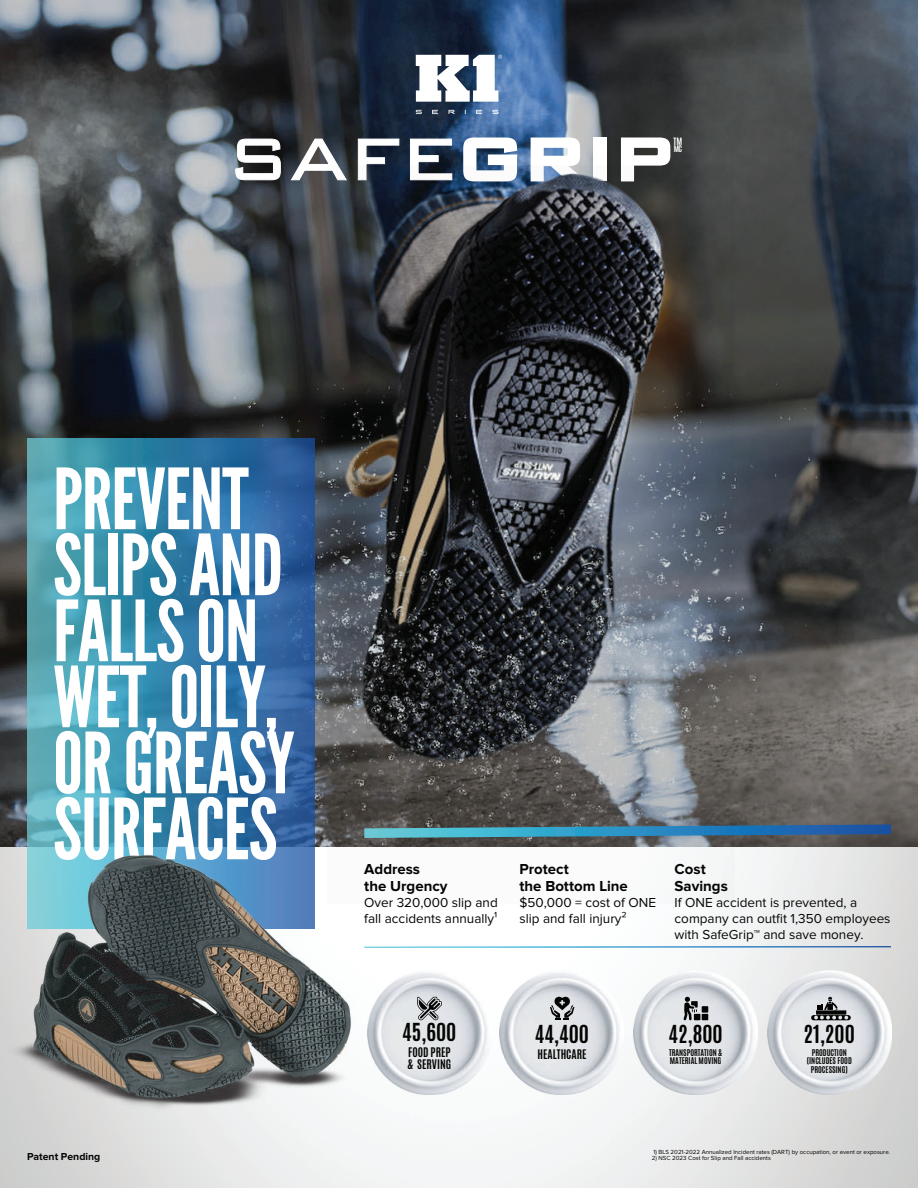
<style>
.page{position:relative;width:918px;height:1188px;background:#fff}
.page>*{position:absolute;margin:0;border:0;box-sizing:border-box;transform-origin:0 0}
.t1{font:84px/66px "League Gothic";letter-spacing:-.01em;color:#fff}
.t2{font:700 20.7px "Antonio";color:#040503}
.t3{font:700 15px/16.5px "Proxima Nova";color:#040503}
.t4{font:13.5px/16.2px "Proxima Nova";color:#040503}
.t5{font:700 11.1px/12px "Antonio";color:#040503}
.t6{font:700 10.5px "Proxima Nova";color:#040503}
.t7{font:700 8.4px "Antonio";color:#fff}
.t8{font:700 7.8px/8.4px "Antonio";color:#040503;text-align:center}
.t9{font:700 7.65px "Antonio";color:#fff}
.t10{font:6.15px "Proxima Nova";color:#040503}
</style>
<div class="page">
<img style="left:0;top:846px;width:918px;height:342px">
<img style="left:0;top:0;width:918px;height:846px">
<svg style="left:416px;top:110px;width:82px;height:4px"></svg>
<svg style="left:416px;top:55px;width:86px;height:47px"></svg>
<img style="left:767px;top:971px;width:124px;height:124px">
<svg style="left:811px;top:997px;width:40px;height:23px"></svg>
<img style="left:633px;top:971px;width:124px;height:124px">
<svg style="left:683px;top:997px;width:25px;height:23px"></svg>
<img style="left:500px;top:971px;width:124px;height:124px">
<svg style="left:550px;top:997px;width:25px;height:23px"></svg>
<img style="left:470px;top:971px;width:21px;height:124px">
<svg style="left:27px;top:438px;width:288px;height:347px;background:#3b87ac"></svg>
<svg style="left:734px;top:824px;width:157px;height:14px;background:#2f5e92"></svg>
<svg style="left:470px;top:946px;width:421px;height:2px"></svg>
<img style="left:0;top:785px;width:470px;height:396px">
<svg style="left:235px;top:139px;width:46px;height:41px"></svg>
<svg style="left:291px;top:139px;width:56px;height:41px"></svg>
<svg style="left:358px;top:139px;width:41px;height:26px"></svg>
<svg style="left:410px;top:139px;width:42px;height:26px"></svg>
<svg style="left:463px;top:138px;width:54px;height:27px"></svg>
<svg style="left:531px;top:138px;width:56px;height:27px"></svg>
<div style="left:593px;top:138px;width:13px;height:43px;background:#fff"></div>
<svg style="left:621px;top:138px;width:49px;height:27px"></svg>
<img style="left:327px;top:165px;width:407px;height:738px">
<p class="t7" style="left:674px;top:135px;width:10px">TM</p>
<p class="t9" style="left:674px;top:143px;width:10px">MC</p>
<h1 class="t1" style="left:53px;top:467px;width:243px">PREVENT<br>SLIPS AND<br>FALLS ON<br>WET, OILY,<br>OR GREASY<br>SURFACES</h1>
<p class="t6" style="left:27px;top:1152px;width:75px">Patent Pending</p>
<p class="t3" style="left:364px;top:861px;width:85px">Address<br>the Urgency</p>
<p class="t4" style="left:364px;top:895px;width:135px">Over 320,000 slip and fall accidents annually¹</p>
<p class="t3" style="left:519px;top:861px;width:110px">Protect<br>the Bottom Line</p>
<p class="t4" style="left:519px;top:895px;width:138px">$50,000 = cost of ONE slip and fall injury²</p>
<p class="t3" style="left:675px;top:861px;width:55px">Cost<br>Savings</p>
<p class="t4" style="left:675px;top:895px;width:217px">If ONE accident is prevented, a company can outfit 1,350 employees with SafeGrip™ and save money.</p>
<h2 class="t2" style="left:402px;top:1017px;width:56px">45,600</h2>
<p class="t5" style="left:407px;top:1046px;width:45px">FOOD PREP &amp; SERVING</p>
<h2 class="t2" style="left:535px;top:1019px;width:56px">44,400</h2>
<p class="t5" style="left:538px;top:1049px;width:51px">HEALTHCARE</p>
<h2 class="t2" style="left:669px;top:1019px;width:56px">42,800</h2>
<p class="t8" style="left:669px;top:1049px;width:55px;text-align:left">TRANSPORTATION &amp;<br>MATERIAL MOVING</p>
<h2 class="t2" style="left:804px;top:1019px;width:53px">21,200</h2>
<p class="t8" style="left:807px;top:1049px;width:46px">PRODUCTION (INCLUDES FOOD<br>PROCESSING)</p>
<p class="t10" style="left:653px;top:1149px;width:238px">1) BLS 2021-2022 Annualized Incident rates (DART) by occupation, or event or exposure.</p>
<p class="t10" style="left:652px;top:1155px;width:121px">2) NSC 2023 Cost for Slip and Fall accidents</p>
</div>
